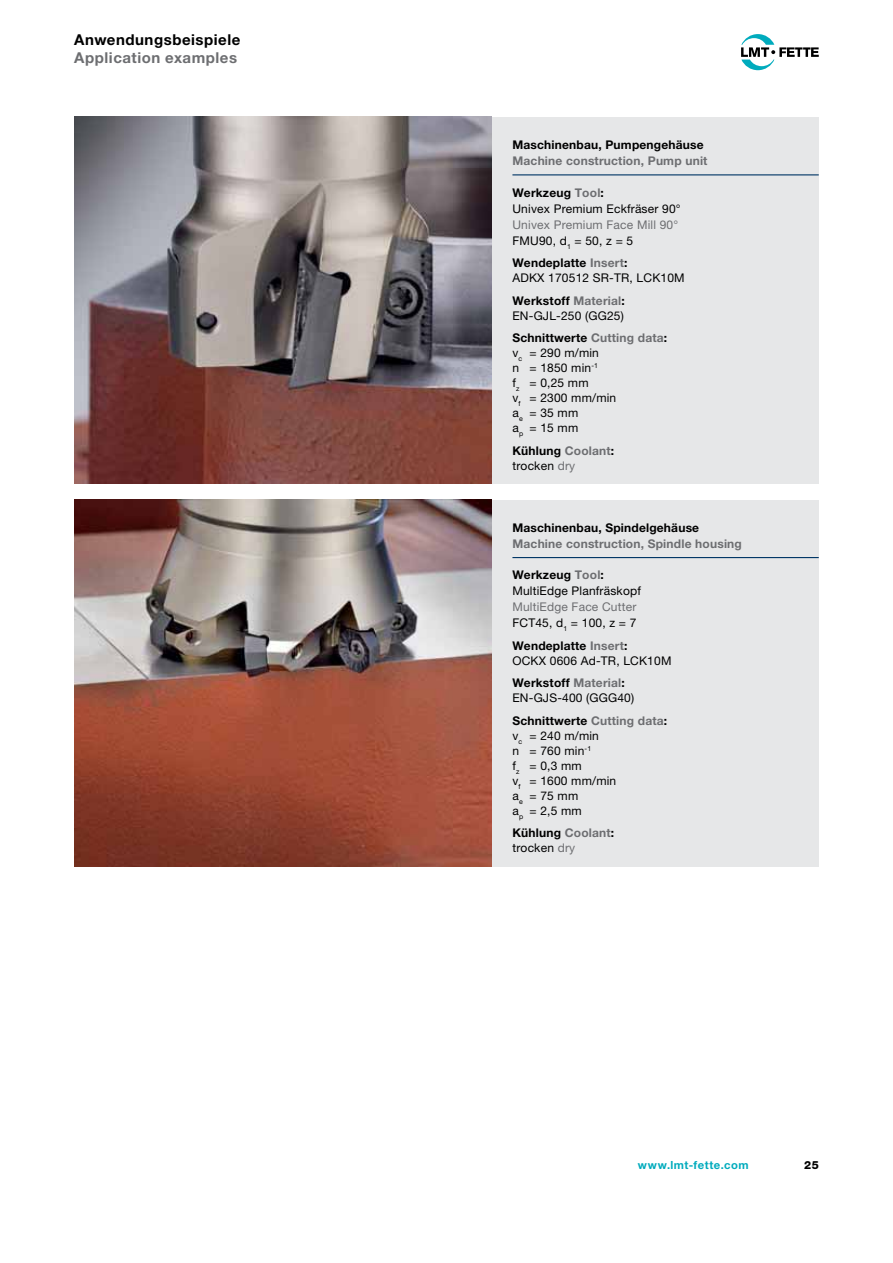
<style>
.page{position:relative;width:893px;height:1263px;background:#fff}
.page>*{position:absolute;margin:0;border:0;box-sizing:border-box;transform-origin:0 0}
.t1{font:700 15px "Helvetica Neue LT Pro";letter-spacing:.035em;color:#000}
.t2{font:700 15px "Helvetica Neue LT Pro";letter-spacing:.035em;color:#6d6e71}
.t3{font:12px/15px "Helvetica Neue LT Pro";letter-spacing:.015em;color:#000}
.t4{font:700 12px/15px "Helvetica Neue LT Pro";letter-spacing:.015em;color:#000}
.t5{font:12px/15.9px "Helvetica Neue LT Pro";letter-spacing:.015em;color:#6d6e71}
.t6{font:700 12px "Helvetica Neue LT Pro";letter-spacing:.015em;color:#6d6e71}
.t7{font:700 11.25px "Helvetica Neue LT Pro";letter-spacing:.04em;color:#00abbd}
.t8{font:800 11.25px "Helvetica Neue LT Pro";color:#000}
.s1{font-weight:700}
.s2{font-weight:700;color:#6d6e71}
.s3{color:#000}
.s4{color:#6d6e71}
.s5{font-weight:400}
.s6{font-weight:400;color:#6d6e71}
</style>
<div class="page">
<svg style="left:741px;top:34px;width:77px;height:36px"></svg>
<div style="left:74px;top:117px;width:744px;height:367px;background:#e6e7e8"></div>
<div style="left:74px;top:500px;width:744px;height:366px;background:#e6e7e8"></div>
<hr style="left:512px;top:174px;width:306px;height:1px;background:#003565">
<hr style="left:512px;top:557px;width:306px;height:1px;background:#003565">
<img style="left:74px;top:117px;width:417px;height:367px">
<img style="left:74px;top:500px;width:417px;height:366px">
<p class="t1" style="left:74px;top:34px;width:168px">Anwendungsbeispiele</p>
<p class="t2" style="left:74px;top:52px;width:164px">Application examples</p>
<p class="t4" style="left:512px;top:138px;width:193px">Maschinenbau, Pumpengehäuse</p>
<p class="t6" style="left:512px;top:156px;width:196px">Machine construction, Pump unit</p>
<p class="t3" style="left:512px;top:185px;width:170px;line-height:15.9px"><span class="s1">Werkzeug</span> <span class="s2">Tool</span><span class="s1">:<br></span>Univex Premium Eckfräser 90°</p>
<p class="t5" style="left:512px;top:217px;width:167px">Univex Premium Face Mill 90°<br><span class="s3">FMU90, d</span><sub>1</sub> <span class="s3">= 50, z = 5</span></p>
<p class="t3" style="left:512px;top:256px;width:174px"><span class="s1">Wendeplatte</span> <span class="s2">Insert</span><span class="s1">:<br></span>ADKX 170512 SR-TR, LCK10M</p>
<p class="t3" style="left:512px;top:294px;width:114px"><span class="s1">Werkstoff</span> <span class="s2">Material</span><span class="s1">:<br></span>EN-GJL-250 (GG25)</p>
<p class="t3" style="left:512px;top:331px;width:156px"><span class="s1">Schnittwerte</span> <span class="s2">Cutting data</span><span class="s1">: </span>v<sub>c</sub> = 290 m/min<br>n = 1850 min<sup>-1<br></sup>f<sub>z</sub> = 0,25 mm<br>v<sub>f</sub> = 2300 mm/min<br>a<sub>e</sub> = 35 mm<br>a<sub>p</sub> = 15 mm</p>
<p class="t4" style="left:512px;top:444px;width:103px">Kühlung <span class="s4">Coolant</span>: <span class="s5">trocken</span> <span class="s6">dry</span></p>
<p class="t4" style="left:512px;top:521px;width:188px">Maschinenbau, Spindelgehäuse</p>
<p class="t6" style="left:512px;top:539px;width:231px">Machine construction, Spindle housing</p>
<p class="t3" style="left:512px;top:568px;width:130px;line-height:15.9px"><span class="s1">Werkzeug</span> <span class="s2">Tool</span><span class="s1">:<br></span>MultiEdge Planfräskopf</p>
<p class="t5" style="left:512px;top:600px;width:126px">MultiEdge Face Cutter<br><span class="s3">FCT45, d</span><sub>1</sub> <span class="s3">= 100, z = 7</span></p>
<p class="t3" style="left:512px;top:639px;width:160px"><span class="s1">Wendeplatte</span> <span class="s2">Insert</span><span class="s1">:<br></span>OCKX 0606 Ad-TR, LCK10M</p>
<p class="t3" style="left:512px;top:676px;width:123px"><span class="s1">Werkstoff</span> <span class="s2">Material</span><span class="s1">:<br></span>EN-GJS-400 (GGG40)</p>
<p class="t3" style="left:512px;top:714px;width:156px"><span class="s1">Schnittwerte</span> <span class="s2">Cutting data</span><span class="s1">: </span>v<sub>c</sub> = 240 m/min<br>n = 760 min<sup>-1<br></sup>f<sub>z</sub> = 0,3 mm<br>v<sub>f</sub> = 1600 mm/min<br>a<sub>e</sub> = 75 mm<br>a<sub>p</sub> = 2,5 mm</p>
<p class="t4" style="left:512px;top:827px;width:103px">Kühlung <span class="s4">Coolant</span>: <span class="s5">trocken</span> <span class="s6">dry</span></p>
<p class="t7" style="left:638px;top:1161px;width:112px">www.lmt-fette.com</p>
<p class="t8" style="left:804px;top:1161px;width:16px">25</p>
</div>
